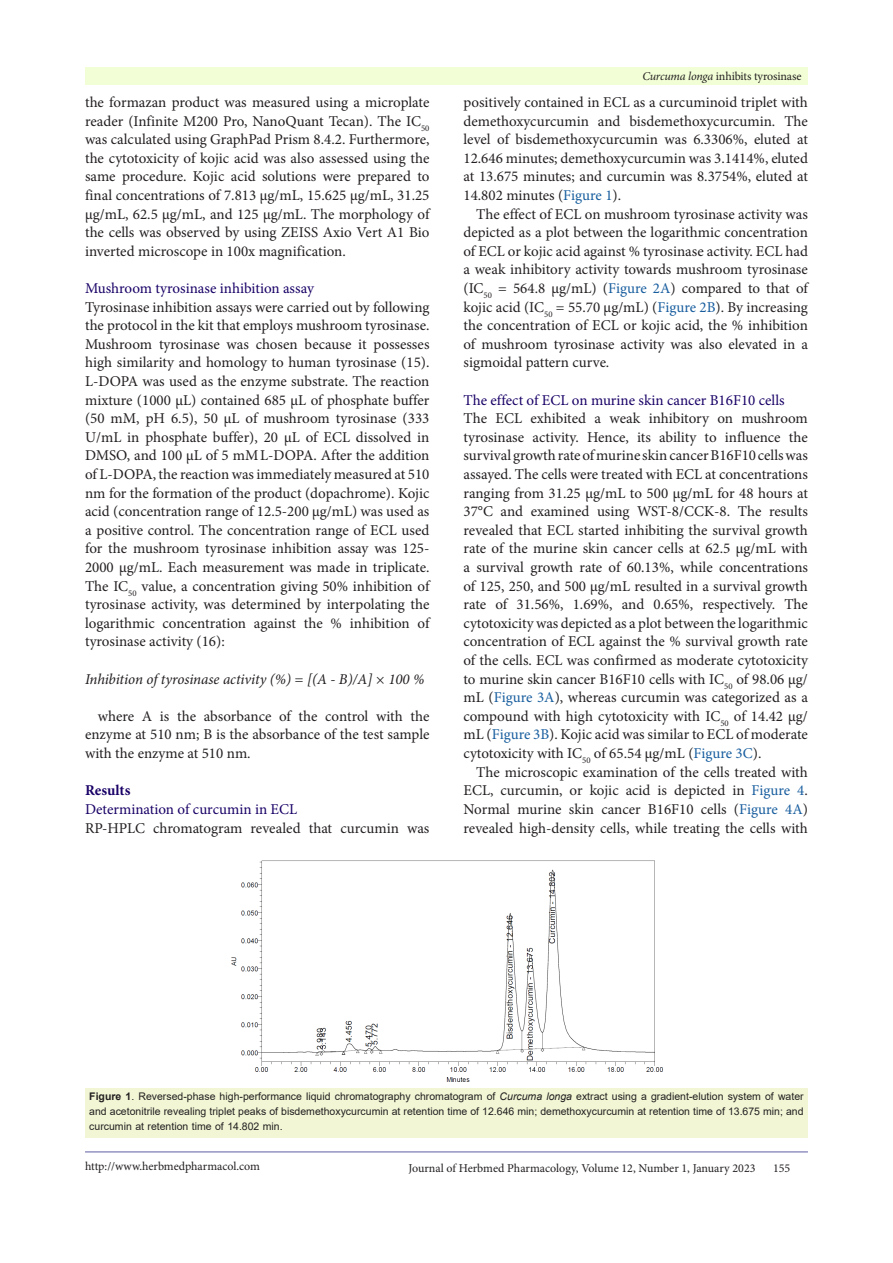
<style>
.page{position:relative;width:893px;height:1263px;background:#fff}
.page>*{position:absolute;margin:0;border:0;box-sizing:border-box;transform-origin:0 0}
.abstract{font:15px/18.6px "Minion Pro";color:#231f20;text-align:justify}
.abstract-2{font:15px "Minion Pro";color:#190066}
.abstract-3{font:italic 15px "Minion Pro";letter-spacing:-.01em;color:#231f20}
.abstract-4{font:700 15px "Minion Pro";color:#190066}
.t1{font:12px "Minion Pro";letter-spacing:-.005em;color:#231f20}
.t2{font:10.5px/15px "Arial";color:#231f20;text-align:justify}
.s1{font-style:italic}
.s2{color:#175d9e}
.s3{font-weight:700}
</style>
<div class="page">
<hr style="left:85px;top:1152px;width:723px;height:1px;background:#5e5ca5">
<div style="left:85px;top:68px;width:723px;height:17px;background:#f2ffd6"></div>
<div style="left:85px;top:1088px;width:723px;height:49px;background:#f2f6d5"></div>
<img style="left:231px;top:860px;width:432px;height:222px">
<p class="abstract" style="left:85px;top:93px;width:346px">the formazan product was measured using a microplate reader (Infinite M200 Pro, NanoQuant Tecan). The IC<sub>50 </sub>was calculated using GraphPad Prism 8.4.2. Furthermore, the cytotoxicity of kojic acid was also assessed using the same procedure. Kojic acid solutions were prepared to final concentrations of 7.813 μg/mL, 15.625 μg/mL, 31.25 μg/mL, 62.5 μg/mL, and 125 μg/mL. The morphology of the cells was observed by using ZEISS Axio Vert A1 Bio inverted microscope in 100x magnification.</p>
<p class="abstract-2" style="left:85px;top:278px;width:230px">Mushroom tyrosinase inhibition assay</p>
<p class="abstract" style="left:85px;top:298px;width:346px">Tyrosinase inhibition assays were carried out by following the protocol in the kit that employs mushroom tyrosinase.<br>Mushroom tyrosinase was chosen because it possesses high similarity and homology to human tyrosinase (15).<br>L-DOPA was used as the enzyme substrate. The reaction mixture (1000 μL) contained 685 μL of phosphate buffer (50 mM, pH 6.5), 50 μL of mushroom tyrosinase (333<br>U/mL in phosphate buffer), 20 μL of ECL dissolved in DMSO, and 100 μL of 5 mML-DOPA. After the addition of L-DOPA, the reaction was immediately measured at 510 nm for the formation of the product (dopachrome). Kojic acid (concentration range of 12.5-200 μg/mL) was used as a positive control. The concentration range of ECL used for the mushroom tyrosinase inhibition assay was 125- 2000 μg/mL. Each measurement was made in triplicate.<br>The IC<sub>50</sub> value, a concentration giving 50% inhibition of tyrosinase activity, was determined by interpolating the logarithmic concentration against the % inhibition of tyrosinase activity (16):</p>
<p class="abstract-3" style="left:85px;top:669px;width:341px">Inhibition of tyrosinase activity (%) = [(A - B)/A] × 100 %</p>
<p class="abstract" style="left:85px;top:707px;width:346px;text-indent:13px">where A is the absorbance of the control with the enzyme at 510 nm; B is the absorbance of the test sample with the enzyme at 510 nm.</p>
<p class="abstract-4" style="left:85px;top:780px;width:47px">Results</p>
<p class="abstract-2" style="left:85px;top:799px;width:214px">Determination of curcumin in ECL</p>
<p class="abstract" style="left:85px;top:818px;width:346px">RP-HPLC chromatogram revealed that curcumin was</p>
<p class="t1" style="left:642px;top:68px;width:161px"><span class="s1">Curcuma longa</span> inhibits tyrosinase</p>
<p class="abstract" style="left:463px;top:93px;width:346px">positively contained in ECL as a curcuminoid triplet with demethoxycurcumin and bisdemethoxycurcumin. The level of bisdemethoxycurcumin was 6.3306%, eluted at 12.646 minutes; demethoxycurcumin was 3.1414%, eluted at 13.675 minutes; and curcumin was 8.3754%, eluted at 14.802 minutes (<span class="s2">Figure 1</span>).</p>
<p class="abstract" style="left:463px;top:205px;width:346px;text-indent:13px">The effect of ECL on mushroom tyrosinase activity was depicted as a plot between the logarithmic concentration of ECL or kojic acid against % tyrosinase activity. ECL had a weak inhibitory activity towards mushroom tyrosinase (IC<sub>50</sub> = 564.8 µg/mL) (<span class="s2">Figure 2A</span>) compared to that of kojic acid (IC<sub>50</sub> = 55.70 µg/mL) (<span class="s2">Figure 2B</span>). By increasing the concentration of ECL or kojic acid, the % inhibition of mushroom tyrosinase activity was also elevated in a sigmoidal pattern curve.</p>
<p class="abstract-2" style="left:463px;top:390px;width:323px">The effect of ECL on murine skin cancer B16F10 cells</p>
<p class="abstract" style="left:463px;top:409px;width:346px">The ECL exhibited a weak inhibitory on mushroom tyrosinase activity. Hence, its ability to influence the survival growth rate of murine skin cancer B16F10 cells was assayed. The cells were treated with ECL at concentrations ranging from 31.25 μg/mL to 500 μg/mL for 48 hours at 37°C and examined using WST-8/CCK-8. The results revealed that ECL started inhibiting the survival growth rate of the murine skin cancer cells at 62.5 μg/mL with a survival growth rate of 60.13%, while concentrations of 125, 250, and 500 μg/mL resulted in a survival growth rate of 31.56%, 1.69%, and 0.65%, respectively. The cytotoxicity was depicted as a plot between the logarithmic concentration of ECL against the % survival growth rate of the cells. ECL was confirmed as moderate cytotoxicity to murine skin cancer B16F10 cells with IC<sub>50</sub> of 98.06 µg/ mL (<span class="s2">Figure 3A</span>), whereas curcumin was categorized as a compound with high cytotoxicity with IC<sub>50</sub> of 14.42 µg/ mL (<span class="s2">Figure 3B</span>). Kojic acid was similar to ECL of moderate cytotoxicity with IC<sub>50</sub> of 65.54 µg/mL (<span class="s2">Figure 3C</span>).</p>
<p class="abstract" style="left:463px;top:763px;width:346px;text-indent:13px">The microscopic examination of the cells treated with ECL, curcumin, or kojic acid is depicted in <span class="s2">Figure 4</span>.<br>Normal murine skin cancer B16F10 cells (<span class="s2">Figure 4A</span>) revealed high-density cells, while treating the cells with</p>
<p class="t2" style="left:89px;top:1089px;width:716px"><span class="s3">Figure 1</span>. Reversed-phase high-performance liquid chromatography chromatogram of <span class="s1">Curcuma longa</span> extract using a gradient-elution system of water and acetonitrile revealing triplet peaks of bisdemethoxycurcumin at retention time of 12.646 min; demethoxycurcumin at retention time of 13.675 min; and curcumin at retention time of 14.802 min.</p>
<p class="t1" style="left:85px;top:1158px;width:177px">http://www.herbmedpharmacol.com</p>
<p class="t1" style="left:408px;top:1160px;width:349px">Journal of Herbmed Pharmacology, Volume 12, Number 1, January 2023</p>
<p class="t1" style="left:773px;top:1160px;width:19px">155</p>
</div>
